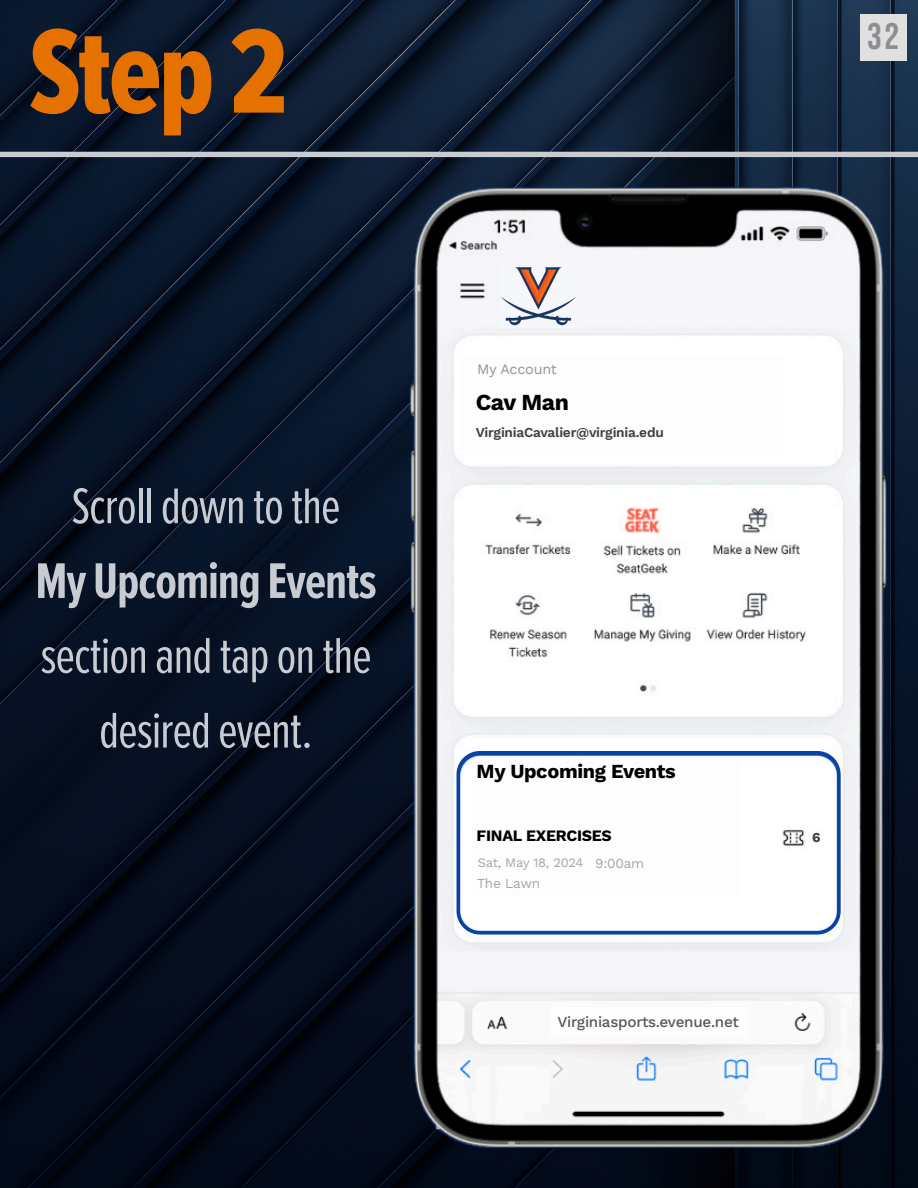
<style>
.page{position:relative;width:918px;height:1188px;background:#fff}
.page>*{position:absolute;margin:0;border:0;box-sizing:border-box;transform-origin:0 0}
.t1{font:124.2px "Proxima Nova Ex Cn Extrabld";color:#e57200}
.t2{font:51.9px/74.8px "Proxima Nova Ex Cn";letter-spacing:-.015em;color:#c8cbd2;text-align:center}
.t3{font:700 51.9px "Proxima Nova Ex Cn";letter-spacing:-.015em;color:#c8cbd2}
.t4{font:37.05px "Bebas Neue";color:#8d8d93}
.t5{font:700 22.95px "Work Sans";letter-spacing:-.02em;color:#000}
.t6{font:700 19.95px "Work Sans";letter-spacing:-.015em;color:#000}
.t7{font:700 15.9px "Work Sans";letter-spacing:-.015em;color:#000}
.t8{font:500 15.15px "Work Sans";letter-spacing:-.015em;color:#575757}
.t9{font:14.4px "Work Sans";letter-spacing:-.015em;color:#8e949c}
.t10{font:600 13.65px "Work Sans";letter-spacing:-.015em;color:#3b4044}
.t11{font:13.65px "Work Sans";letter-spacing:-.015em;color:#a2a7ad}
.t12{font:700 13.65px "Work Sans";color:#383d42}
.t13{font:12.9px "Work Sans";letter-spacing:-.025em;color:#a2a7ad}
.s1{font-size:13.65px}
</style>
<div class="page">
<img style="left:0;top:0;width:918px;height:1188px">
<div style="left:0;top:152px;width:918px;height:5px;background:#c8cbd2"></div>
<img style="left:404px;top:182px;width:489px;height:975px">
<div style="left:550px;top:1008px;width:196px;height:30px;background:#fdfdfd"></div>
<div style="left:459px;top:356px;width:324px;height:94px;background:#fdfdfd"></div>
<img style="left:499px;top:262px;width:78px;height:66px">
<svg style="left:455px;top:749px;width:387px;height:187px"></svg>
<div style="left:860px;top:14px;width:46px;height:47px;background:#e0e0e0"></div>
<h1 class="t1" style="left:29px;top:-19px;width:259px">Step 2</h1>
<p class="t2" style="left:72px;top:466px;width:270px">Scroll down to the</p>
<p class="t3" style="left:35px;top:543px;width:343px">My Upcoming Events</p>
<p class="t2" style="left:40px;top:616px;width:333px">section and tap on the desired event.</p>
<p class="t9" style="left:477px;top:361px;width:81px">My Account</p>
<p class="t5" style="left:476px;top:389px;width:95px">Cav Man</p>
<p class="t10" style="left:476px;top:424px;width:190px">VirginiaCavalier@virginia.edu</p>
<p class="t4" style="left:867px;top:15px;width:34px">32</p>
<p class="t6" style="left:477px;top:760px;width:201px">My Upcoming Events</p>
<p class="t7" style="left:477px;top:827px;width:137px">FINAL EXERCISES</p>
<p class="t13" style="left:478px;top:855px;width:168px">Sat, May 18, 2024 <span class="s1">9:00am</span></p>
<p class="t11" style="left:477px;top:875px;width:65px">The Lawn</p>
<p class="t8" style="left:557px;top:1013px;width:183px">Virginiasports.evenue.net</p>
<p class="t12" style="left:812px;top:829px;width:10px">6</p>
</div>
